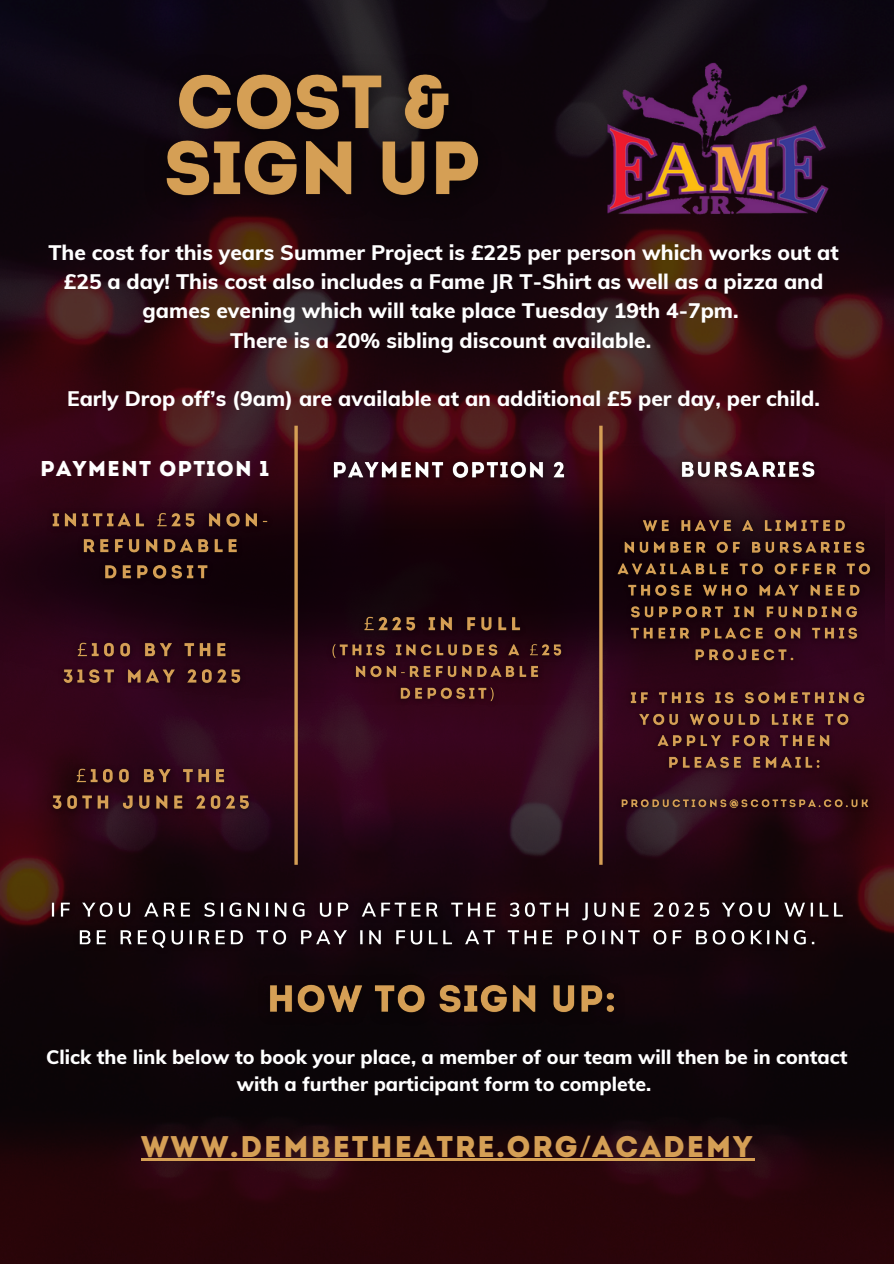
<style>
.page{position:relative;width:894px;height:1264px;background:#fff}
.page>*{position:absolute;margin:0;border:0;box-sizing:border-box;transform-origin:0 0}
.t1{font:29.85px "Intro";letter-spacing:.05em;color:#d59f55}
.t2{font:21.45px "Intro";letter-spacing:.05em;color:#fff}
.t3{font:800 21px/29.2px "Muli";color:#fff;text-align:center}
.t4{font:800 19.5px/27px "Muli";color:#fff;text-align:center}
.s1{font-family:"Noto Sans"}
</style>
<div class="page">
<img style="left:0;top:0;width:893px;height:1263px">
<img style="left:133px;top:44px;width:380px;height:188px">
<img style="left:600px;top:59px;width:233px;height:159px">
<img style="left:0;top:428px;width:884px;height:287px">
<img style="left:322px;top:451px;width:253px;height:39px">
<img style="left:44px;top:504px;width:232px;height:85px">
<svg style="left:294px;top:425px;width:4px;height:439px;background:#b9864a"></svg>
<img style="left:321px;top:606px;width:250px;height:106px">
<hr style="left:141px;top:1158px;width:613px;height:3px;background:#d59f55">
<img style="left:661px;top:450px;width:164px;height:40px">
<img style="left:54px;top:634px;width:195px;height:58px">
<img style="left:43px;top:760px;width:215px;height:58px">
<img style="left:41px;top:892px;width:812px;height:67px">
<img style="left:609px;top:512px;width:269px;height:305px">
<img style="left:252px;top:968px;width:382px;height:64px">
<hr style="left:599px;top:425px;width:3px;height:439px;background:#d59f55">
<p class="t3" style="left:48px;top:237px;width:791px">The cost for this years Summer Project is £225 per person which works out at £25 a day! This cost also includes a Fame JR T-Shirt as well as a pizza and games evening which will take place Tuesday 19th 4-7pm.<br>There is a 20% sibling discount available.</p>
<h6 class="t3" style="left:67px;top:384px;width:754px">Early Drop off’s (9am) are available at an additional £5 per day, per child.</h6>
<h6 class="t2" style="left:40px;top:460px;width:230px">PAYMENT OPTION 1</h6>
<p class="t4" style="left:46px;top:1043px;width:802px">Click the link below to book your place, a member of our team will then be in contact with a further participant form to complete.</p>
<p class="t1" style="left:141px;top:1134px;width:613px">WWW.DEMBETHEATRE.ORG<span class="s1">/</span>ACADEMY</p>
</div>
